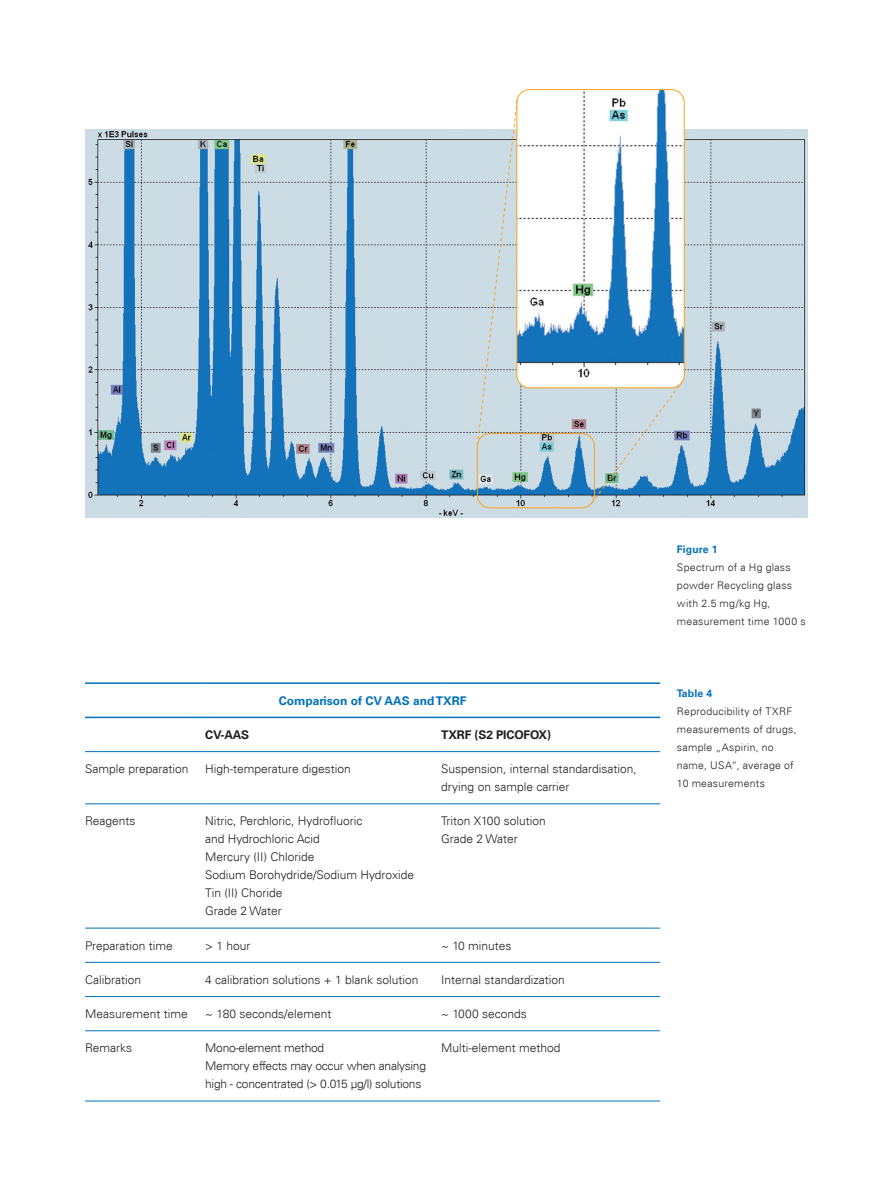
<style>
.page{position:relative;width:893px;height:1187px;background:#fff}
.page>*{position:absolute;margin:0;border:0;box-sizing:border-box;transform-origin:0 0}
.t1{font:300 12px/18px "Univers LT Std";color:#231f20}
.t2{font:300 12px/18px "Univers LT Std";letter-spacing:-.02em;color:#231f20}
.t3{font:700 12px "Univers LT Std";color:#0072bc}
.t4{font:700 12px "Univers LT Std";letter-spacing:-.01em;color:#231f20}
.t5{font:300 10.5px/18px "Univers LT Std";letter-spacing:.025em;color:#231f20}
.t6{font:700 10.5px "Univers LT Std";letter-spacing:.01em;color:#0072bc}
</style>
<div class="page">
<hr style="left:85px;top:682px;width:120px;height:2px;background:#0072bc">
<hr style="left:205px;top:682px;width:236px;height:2px;background:#0072bc">
<hr style="left:441px;top:682px;width:219px;height:2px;background:#0072bc">
<hr style="left:85px;top:716px;width:120px;height:2px;background:#0072bc">
<hr style="left:205px;top:716px;width:236px;height:2px;background:#0072bc">
<hr style="left:441px;top:716px;width:219px;height:2px;background:#0072bc">
<hr style="left:85px;top:751px;width:120px;height:1px;background:#0072bc">
<hr style="left:205px;top:751px;width:236px;height:1px;background:#0072bc">
<hr style="left:441px;top:751px;width:219px;height:1px;background:#0072bc">
<hr style="left:85px;top:803px;width:120px;height:1px;background:#0072bc">
<hr style="left:205px;top:803px;width:236px;height:1px;background:#0072bc">
<hr style="left:441px;top:803px;width:219px;height:1px;background:#0072bc">
<hr style="left:85px;top:927px;width:120px;height:1px;background:#0072bc">
<hr style="left:205px;top:927px;width:236px;height:1px;background:#0072bc">
<hr style="left:441px;top:927px;width:219px;height:1px;background:#0072bc">
<hr style="left:85px;top:962px;width:120px;height:1px;background:#0072bc">
<hr style="left:205px;top:962px;width:236px;height:1px;background:#0072bc">
<hr style="left:441px;top:962px;width:219px;height:1px;background:#0072bc">
<hr style="left:85px;top:996px;width:120px;height:1px;background:#0072bc">
<hr style="left:205px;top:996px;width:236px;height:1px;background:#0072bc">
<hr style="left:441px;top:996px;width:219px;height:1px;background:#0072bc">
<hr style="left:85px;top:1030px;width:120px;height:1px;background:#0072bc">
<hr style="left:205px;top:1030px;width:236px;height:1px;background:#0072bc">
<hr style="left:441px;top:1030px;width:219px;height:1px;background:#0072bc">
<hr style="left:85px;top:1100px;width:120px;height:1px;background:#0072bc">
<hr style="left:205px;top:1100px;width:236px;height:1px;background:#0072bc">
<hr style="left:441px;top:1100px;width:219px;height:1px;background:#0072bc">
<img style="left:85px;top:129px;width:723px;height:388px">
<img style="left:518px;top:91px;width:165px;height:297px">
<div style="left:477px;top:433px;width:118px;height:75px;border:1px solid #f9a21c;border-radius:13px"></div>
<svg style="left:591px;top:380px;width:93px;height:124px;background:#b9cdd9"></svg>
<svg style="left:477px;top:99px;width:41px;height:347px;background:#d0dbde"></svg>
<p class="t3" style="left:279px;top:693px;width:189px">Comparison of CV AAS and TXRF</p>
<p class="t4" style="left:205px;top:727px;width:46px">CV-AAS</p>
<p class="t4" style="left:441px;top:727px;width:111px">TXRF (S2 PICOFOX)</p>
<p class="t1" style="left:85px;top:759px;width:105px">Sample preparation</p>
<p class="t1" style="left:205px;top:759px;width:147px">High-temperature digestion</p>
<p class="t1" style="left:441px;top:759px;width:197px">Suspension, internal standardisation, drying on sample carrier</p>
<p class="t1" style="left:85px;top:812px;width:52px">Reagents</p>
<p class="t1" style="left:205px;top:812px;width:210px">Nitric, Perchloric, Hydrofluoric<br>and Hydrochloric Acid<br>Mercury (II) Chloride<br>Sodium Borohydride/Sodium Hydroxide<br>Tin (II) Choride<br>Grade 2 Water</p>
<p class="t1" style="left:441px;top:812px;width:106px">Triton X100 solution<br>Grade 2 Water</p>
<p class="t1" style="left:85px;top:936px;width:89px">Preparation time</p>
<p class="t1" style="left:205px;top:936px;width:47px">&gt; 1 hour</p>
<p class="t1" style="left:441px;top:936px;width:72px">~ 10 minutes</p>
<p class="t1" style="left:85px;top:970px;width:58px">Calibration</p>
<p class="t1" style="left:205px;top:970px;width:215px">4 calibration solutions + 1 blank solution</p>
<p class="t1" style="left:441px;top:970px;width:125px">Internal standardization</p>
<p class="t1" style="left:85px;top:1004px;width:104px">Measurement time</p>
<p class="t1" style="left:205px;top:1004px;width:128px">~ 180 seconds/element</p>
<p class="t1" style="left:441px;top:1004px;width:87px">~ 1000 seconds</p>
<p class="t1" style="left:85px;top:1038px;width:49px">Remarks</p>
<p class="t2" style="left:205px;top:1038px;width:222px">Mono-element method<br>Memory effects may occur when analysing high - concentrated (&gt; 0.015 μg/l) solutions</p>
<p class="t1" style="left:441px;top:1038px;width:121px">Multi-element method</p>
<p class="t6" style="left:677px;top:543px;width:42px">Figure 1</p>
<p class="t5" style="left:677px;top:558px;width:130px">Spectrum of a Hg glass powder Recycling glass with 2.5 mg/kg Hg, measurement time 1000 s</p>
<p class="t6" style="left:677px;top:687px;width:37px">Table 4</p>
<p class="t5" style="left:677px;top:702px;width:121px">Reproducibility of TXRF measurements of drugs, sample „Aspirin, no name, USA“, average of<br>10 measurements</p>
</div>
